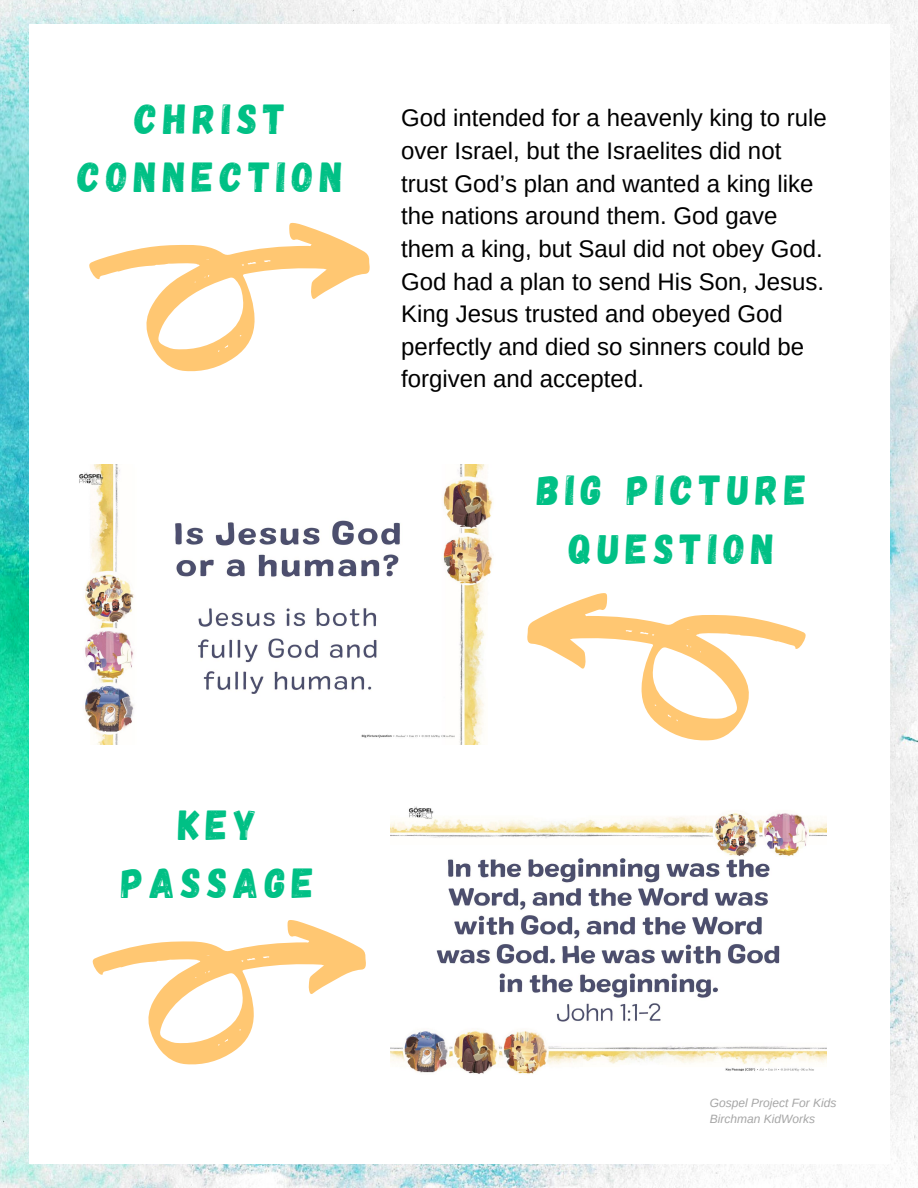
<style>
.page{position:relative;width:918px;height:1188px;background:#fff}
.page>*{position:absolute;margin:0;border:0;box-sizing:border-box;transform-origin:0 0}
.t1{font:42px/58.3px "Gagalin";letter-spacing:.145em;color:#00c085;text-align:center}
.t2{font:24px/32.7px "Arimo";color:#000}
.t3{font:italic 12px/15.8px "Arimo";color:#a6a6a6}
</style>
<div class="page">
<img style="left:0;top:0;width:918px;height:1188px">
<div style="left:30px;top:25px;width:860px;height:1139px;background:#fff"></div>
<svg style="left:92px;top:920px;width:274px;height:145px"></svg>
<svg style="left:527px;top:593px;width:279px;height:148px"></svg>
<svg style="left:89px;top:223px;width:281px;height:149px"></svg>
<img style="left:79px;top:464px;width:414px;height:280px">
<img style="left:390px;top:806px;width:437px;height:268px">
<h1 class="t1" style="left:78px;top:88px;width:267px">CHRIST<br>CONNECTION</h1>
<p class="t2" style="left:401px;top:102px;width:427px">God intended for a heavenly king to rule over Israel, but the Israelites did not trust God’s plan and wanted a king like the nations around them. God gave them a king, but Saul did not obey God.<br>God had a plan to send His Son, Jesus.<br>King Jesus trusted and obeyed God perfectly and died so sinners could be forgiven and accepted.</p>
<h1 class="t1" style="left:121px;top:794px;width:194px">KEY<br>PASSAGE</h1>
<h1 class="t1" style="left:537px;top:459px;width:271px">BIG PICTURE<br>QUESTION</h1>
<p class="t3" style="left:710px;top:1095px;width:128px">Gospel Project For Kids<br>Birchman KidWorks</p>
</div>
